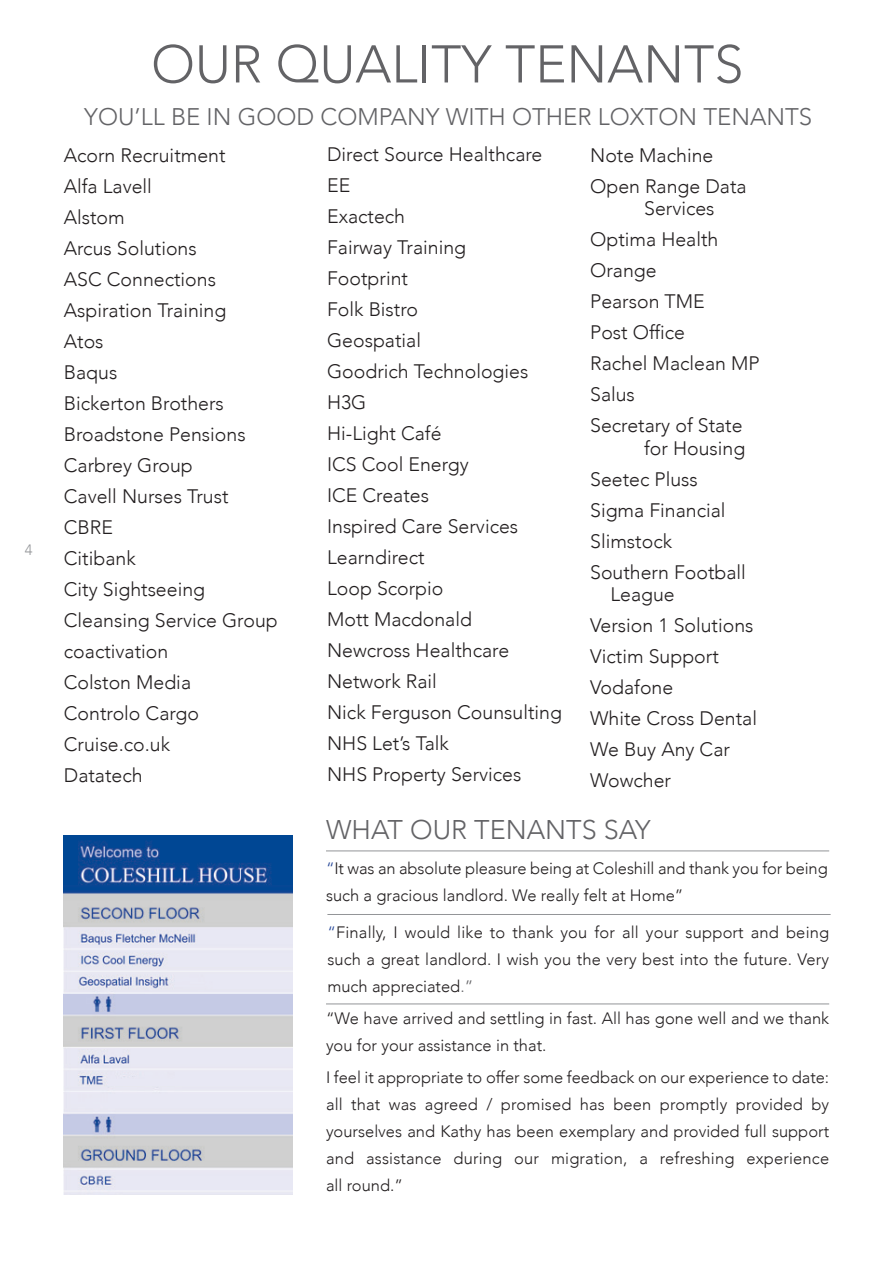
<style>
.page{position:relative;width:893px;height:1263px;background:#fff}
.page>*{position:absolute;margin:0;border:0;box-sizing:border-box;transform-origin:0 0}
.t1{font:300 52.5px "Avenir";color:#636366}
.t2{font:300 27px "Avenir";color:#636366}
.t3{font:300 24px "Avenir";color:#636366}
.t4{font:300 19.5px/22.5px "Avenir";color:#231f20}
.t5{font:300 16.5px/27px "Avenir";color:#231f20}
.t6{font:300 15px "Avenir";color:#939598}
.s1{color:#264798}
.s2{color:#636366}
</style>
<div class="page">
<hr style="left:326px;top:1003px;width:503px;height:1px;background:#939598">
<hr style="left:326px;top:850px;width:503px;height:1px;background:#939598">
<hr style="left:327px;top:914px;width:504px;height:1px;background:#939598">
<img style="left:64px;top:835px;width:229px;height:360px">
<p class="t6" style="left:25px;top:540px;width:9px">4</p>
<p class="t1" style="left:151px;top:30px;width:594px">OUR QUALITY TENANTS</p>
<p class="t3" style="left:84px;top:101px;width:729px">YOU’LL BE IN GOOD COMPANY WITH OTHER LOXTON TENANTS</p>
<p class="t4" style="left:64px;top:144px;width:163px">Acorn Recruitment</p>
<p class="t4" style="left:64px;top:176px;width:90px">Alfa Lavell</p>
<p class="t4" style="left:64px;top:207px;width:63px">Alstom</p>
<p class="t4" style="left:64px;top:238px;width:134px">Arcus Solutions</p>
<p class="t4" style="left:64px;top:269px;width:154px">ASC Connections</p>
<p class="t4" style="left:64px;top:300px;width:164px">Aspiration Training</p>
<p class="t4" style="left:64px;top:331px;width:41px">Atos</p>
<p class="t4" style="left:64px;top:362px;width:55px">Baqus</p>
<p class="t4" style="left:64px;top:393px;width:162px">Bickerton Brothers</p>
<p class="t4" style="left:64px;top:424px;width:183px">Broadstone Pensions</p>
<p class="t4" style="left:64px;top:455px;width:130px">Carbrey Group</p>
<p class="t4" style="left:64px;top:486px;width:166px">Cavell Nurses Trust</p>
<p class="t4" style="left:64px;top:517px;width:51px">CBRE</p>
<p class="t4" style="left:64px;top:548px;width:73px">Citibank</p>
<p class="t4" style="left:64px;top:579px;width:143px">City Sightseeing</p>
<p class="t4" style="left:64px;top:610px;width:215px">Cleansing Service Group</p>
<p class="t4" style="left:64px;top:641px;width:106px">coactivation</p>
<p class="t4" style="left:64px;top:672px;width:129px">Colston Media</p>
<p class="t4" style="left:64px;top:703px;width:137px">Controlo Cargo</p>
<p class="t4" style="left:64px;top:734px;width:108px">Cruise.co.uk</p>
<p class="t4" style="left:64px;top:765px;width:80px">Datatech</p>
<p class="t4" style="left:327px;top:144px;width:217px">Direct Source Healthcare</p>
<p class="t4" style="left:327px;top:175px;width:25px">EE</p>
<p class="t4" style="left:327px;top:206px;width:79px">Exactech</p>
<p class="t4" style="left:327px;top:237px;width:141px">Fairway Training</p>
<p class="t4" style="left:327px;top:268px;width:82px">Footprint</p>
<p class="t4" style="left:327px;top:299px;width:93px">Folk Bistro</p>
<p class="t4" style="left:327px;top:330px;width:95px">Geospatial</p>
<p class="t4" style="left:327px;top:361px;width:203px">Goodrich Technologies</p>
<p class="t4" style="left:327px;top:392px;width:41px">H3G</p>
<p class="t4" style="left:327px;top:423px;width:116px">Hi-Light Café</p>
<p class="t4" style="left:327px;top:454px;width:143px">ICS Cool Energy</p>
<p class="t4" style="left:327px;top:485px;width:103px">ICE Creates</p>
<p class="t4" style="left:327px;top:516px;width:193px">Inspired Care Services</p>
<p class="t4" style="left:327px;top:547px;width:99px">Learndirect</p>
<p class="t4" style="left:327px;top:578px;width:118px">Loop Scorpio</p>
<p class="t4" style="left:327px;top:609px;width:146px">Mott Macdonald</p>
<p class="t4" style="left:327px;top:640px;width:184px">Newcross Healthcare</p>
<p class="t4" style="left:327px;top:671px;width:111px">Network Rail</p>
<p class="t4" style="left:327px;top:702px;width:236px">Nick Ferguson Counsulting</p>
<p class="t4" style="left:327px;top:733px;width:123px">NHS Let’s Talk</p>
<p class="t4" style="left:327px;top:764px;width:196px">NHS Property Services</p>
<p class="t4" style="left:590px;top:144px;width:125px">Note Machine</p>
<p class="t4" style="left:644px;top:175px;width:104px;text-indent:-54px">Open Range Data<br>Services</p>
<p class="t4" style="left:590px;top:229px;width:130px">Optima Health</p>
<p class="t4" style="left:590px;top:260px;width:68px">Orange</p>
<p class="t4" style="left:590px;top:291px;width:116px">Pearson TME</p>
<p class="t4" style="left:590px;top:322px;width:97px">Post Office</p>
<p class="t4" style="left:590px;top:353px;width:171px">Rachel Maclean MP</p>
<p class="t4" style="left:590px;top:384px;width:46px">Salus</p>
<p class="t4" style="left:590px;top:415px;width:157px;text-align:right">Secretary of State for Housing</p>
<p class="t4" style="left:590px;top:468px;width:109px">Seetec Pluss</p>
<p class="t4" style="left:590px;top:499px;width:137px">Sigma Financial</p>
<p class="t4" style="left:590px;top:530px;width:83px">Slimstock</p>
<p class="t4" style="left:610px;top:561px;width:137px;text-indent:-20px">Southern Football<br>League</p>
<p class="t4" style="left:590px;top:615px;width:165px">Version 1 Solutions</p>
<p class="t4" style="left:590px;top:646px;width:130px">Victim Support</p>
<p class="t4" style="left:590px;top:677px;width:85px">Vodafone</p>
<p class="t4" style="left:590px;top:708px;width:168px">White Cross Dental</p>
<p class="t4" style="left:590px;top:739px;width:141px">We Buy Any Car</p>
<p class="t4" style="left:590px;top:770px;width:82px">Wowcher</p>
<p class="t2" style="left:326px;top:812px;width:326px">WHAT OUR TENANTS SAY</p>
<p class="t5" style="left:326px;top:855px;width:503px"><span class="s1">“</span>It was an absolute pleasure being at Coleshill and thank you for being such a gracious landlord. We really felt at Home”</p>
<p class="t5" style="left:327px;top:919px;width:503px;text-align:justify"><span class="s1">“</span>Finally, I would like to thank you for all your support and being such a great landlord. I wish you the very best into the future. Very much appreciated<span class="s2">.”</span></p>
<p class="t5" style="left:326px;top:1006px;width:505px">“We have arrived and settling in fast. All has gone well and we thank you for your assistance in that.</p>
<p class="t5" style="left:326px;top:1064px;width:505px;text-align:justify">I feel it appropriate to offer some feedback on our experience to date: all that was agreed / promised has been promptly provided by yourselves and Kathy has been exemplary and provided full support and assistance during our migration, a refreshing experience all round.”</p>
</div>
